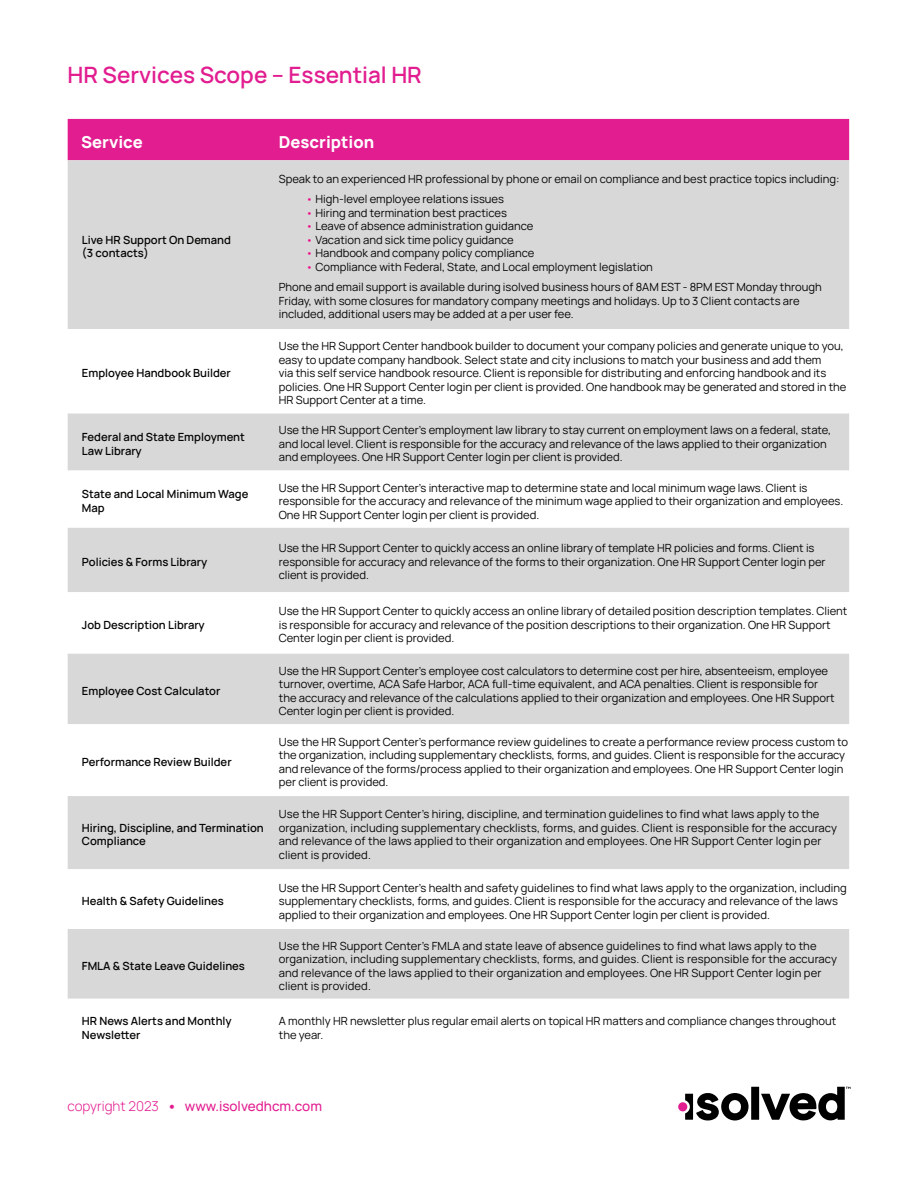
<style>
.page{position:relative;width:918px;height:1188px;background:#fff}
.page>*{position:absolute;margin:0;border:0;box-sizing:border-box;transform-origin:0 0}
.t1{font:600 22.5px "Manrope";color:#e21d90}
.t2{font:800 16.5px "Manrope";color:#fff}
.t3{font:500 13.5px "Manrope";color:#e21d90}
.t4{font:11.25px/13.5px "Manrope";color:#040503}
.t5{font:600 11.25px/13.5px "Manrope";color:#040503}
.s1{color:#ed0f8c}
.s2{font-weight:300}
.s3{font-weight:800}
</style>
<div class="page">
<div style="left:678px;top:1102px;width:9px;height:9px;background:#e21d90;border-radius:50%"></div>
<svg style="left:685px;top:1087px;width:165px;height:34px"></svg>
<div style="left:68px;top:119px;width:781px;height:41px;background:#e21d90"></div>
<div style="left:68px;top:160px;width:781px;height:839px;background:#d8d8d8"></div>
<svg style="left:68px;top:329px;width:781px;height:600px"></svg>
<h1 class="t1" style="left:68px;top:59px;width:356px">HR Services Scope – Essential HR</h1>
<h2 class="t2" style="left:81px;top:131px;width:63px">Service</h2>
<h2 class="t2" style="left:279px;top:131px;width:97px">Description</h2>
<p class="t5" style="left:82px;top:233px;width:151px">Live HR Support On Demand (3 contacts)</p>
<p class="t5" style="left:82px;top:366px;width:151px">Employee Handbook Builder</p>
<p class="t4" style="left:279px;top:172px;width:562px">Speak to an experienced HR professional by phone or email on compliance and best practice topics including:</p>
<p class="t4" style="left:306px;top:192px;width:200px"><span class="s1">•</span> High-level employee relations issues</p>
<p class="t4" style="left:306px;top:206px;width:203px"><span class="s1">•</span> Hiring and termination best practices</p>
<p class="t4" style="left:306px;top:219px;width:229px"><span class="s1">•</span> Leave of absence administration guidance</p>
<p class="t4" style="left:306px;top:233px;width:210px"><span class="s1">•</span> Vacation and sick time policy guidance</p>
<p class="t4" style="left:306px;top:246px;width:230px"><span class="s1">•</span> Handbook and company policy compliance</p>
<p class="t4" style="left:279px;top:256px;width:544px;line-height:20.2px;text-indent:27px"><span class="s1">•</span> Compliance with Federal, State, and Local employment legislation<br>Phone and email support is available during isolved business hours of 8AM EST - 8PM EST Monday through</p>
<p class="t4" style="left:279px;top:293px;width:522px">Friday, with some closures for mandatory company meetings and holidays. Up to 3 Client contacts are included, additional users may be added at a per user fee.</p>
<p class="t4" style="left:279px;top:339px;width:569px">Use the HR Support Center handbook builder to document your company policies and generate unique to you, easy to update company handbook. Select state and city inclusions to match your business and add them<br>via this self service handbook resource. Client is reponsible for distributing and enforcing handbook and its policies. One HR Support Center login per client is provided. One handbook may be generated and stored in the HR Support Center at a time.</p>
<p class="t5" style="left:82px;top:430px;width:165px">Federal and State Employment<br>Law Library</p>
<p class="t4" style="left:279px;top:423px;width:554px">Use the HR Support Center’s employment law library to stay current on employment laws on a federal, state, and local level. Client is responsible for the accuracy and relevance of the laws applied to their organization and employees. One HR Support Center login per client is provided.</p>
<p class="t5" style="left:82px;top:487px;width:168px">State and Local Minimum Wage<br>Map</p>
<p class="t4" style="left:279px;top:480px;width:566px">Use the HR Support Center’s interactive map to determine state and local minimum wage laws. Client is responsible for the accuracy and relevance of the minimum wage applied to their organization and employees.<br>One HR Support Center login per client is provided.</p>
<p class="t5" style="left:82px;top:555px;width:127px">Policies &amp; Forms Library</p>
<p class="t4" style="left:279px;top:541px;width:548px">Use the HR Support Center to quickly access an online library of template HR policies and forms. Client is responsible for accuracy and relevance of the forms to their organization. One HR Support Center login per client is provided.</p>
<p class="t5" style="left:82px;top:618px;width:124px">Job Description Library</p>
<p class="t5" style="left:82px;top:684px;width:140px">Employee Cost Calculator</p>
<p class="t5" style="left:82px;top:755px;width:151px">Performance Review Builder</p>
<p class="t5" style="left:82px;top:821px;width:183px">Hiring, Discipline, and Termination<br>Compliance</p>
<p class="t5" style="left:82px;top:894px;width:143px">Health &amp; Safety Guidelines</p>
<p class="t5" style="left:82px;top:959px;width:165px">FMLA &amp; State Leave Guidelines</p>
<p class="t4" style="left:279px;top:604px;width:570px">Use the HR Support Center to quickly access an online library of detailed position description templates. Client is responsible for accuracy and relevance of the position descriptions to their organization. One HR Support<br>Center login per client is provided.</p>
<p class="t4" style="left:279px;top:663px;width:557px">Use the HR Support Center’s employee cost calculators to determine cost per hire, absenteeism, employee turnover, overtime, ACA Safe Harbor, ACA full-time equivalent, and ACA penalties. Client is responsible for the accuracy and relevance of the calculations applied to their organization and employees. One HR Support Center login per client is provided.</p>
<p class="t4" style="left:279px;top:735px;width:571px">Use the HR Support Center’s performance review guidelines to create a performance review process custom to the organization, including supplementary checklists, forms, and guides. Client is responsible for the accuracy and relevance of the forms/process applied to their organization and employees. One HR Support Center login per client is provided.</p>
<p class="t4" style="left:279px;top:807px;width:560px">Use the HR Support Center’s hiring, discipline, and termination guidelines to find what laws apply to the organization, including supplementary checklists, forms, and guides. Client is responsible for the accuracy and relevance of the laws applied to their organization and employees. One HR Support Center login per client is provided.</p>
<p class="t4" style="left:279px;top:880px;width:570px">Use the HR Support Center’s health and safety guidelines to find what laws apply to the organization, including supplementary checklists, forms, and guides. Client is responsible for the accuracy and relevance of the laws applied to their organization and employees. One HR Support Center login per client is provided.</p>
<p class="t4" style="left:279px;top:938px;width:560px">Use the HR Support Center’s FMLA and state leave of absence guidelines to find what laws apply to the organization, including supplementary checklists, forms, and guides. Client is responsible for the accuracy and relevance of the laws applied to their organization and employees. One HR Support Center login per client is provided.</p>
<p class="t5" style="left:82px;top:1014px;width:151px">HR News Alerts and Monthly<br>Newsletter</p>
<p class="t4" style="left:279px;top:1014px;width:559px">A monthly HR newsletter plus regular email alerts on topical HR matters and compliance changes throughout the year.</p>
<p class="t3" style="left:68px;top:1096px;width:256px"><span class="s2">copyright 2023</span> <span class="s3">•</span> www.isolvedhcm.com</p>
</div>
